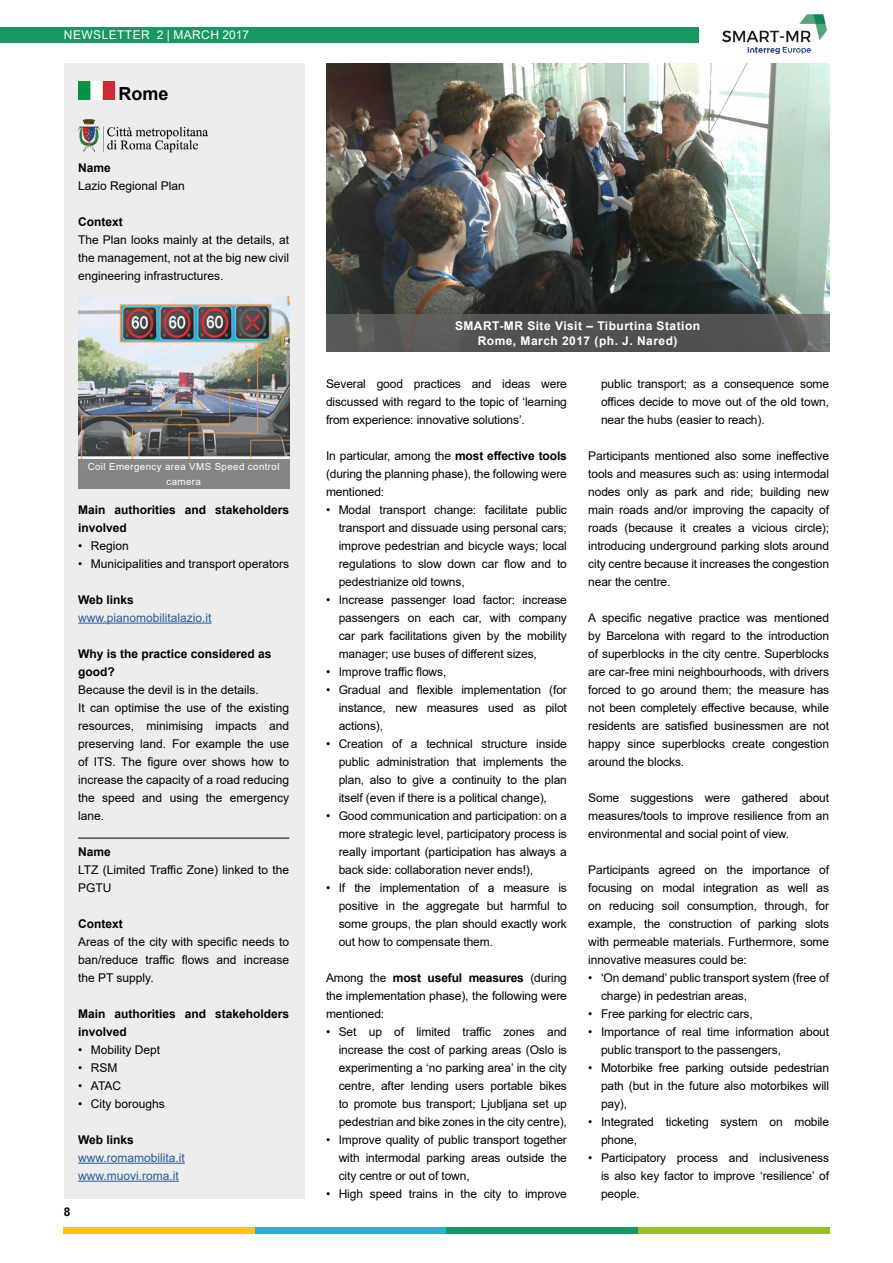
<style>
.page{position:relative;width:893px;height:1263px;background:#fff}
.page>*{position:absolute;margin:0;border:0;box-sizing:border-box;transform-origin:0 0}
.t1{font:700 18px "Arial";color:#000}
.t2{font:12px/18px "Arial";letter-spacing:-.01em;color:#000;text-align:justify}
.t3{font:700 12px/18px "Arial";color:#000}
.t4{font:12px/18px "Arial";color:#275b9b}
.t5{font:700 12px/15px "Arial";letter-spacing:.04em;color:#fff;text-align:center}
.t6{font:12px "Arial";letter-spacing:.035em;color:#fff}
.t7{font:9.75px/15px "Arial";letter-spacing:.04em;color:#fff;text-align:center}
.s1{font-weight:700}
</style>
<div class="page">
<div style="left:0;top:28px;width:698px;height:15px;background:#159861"></div>
<img style="left:722px;top:14px;width:106px;height:39px">
<div style="left:64px;top:64px;width:241px;height:1135px;background:#ededed"></div>
<hr style="left:78px;top:623px;width:134px;height:1px;background:#275b9b">
<hr style="left:78px;top:1163px;width:107px;height:1px;background:#275b9b">
<hr style="left:78px;top:1181px;width:101px;height:1px;background:#275b9b">
<img style="left:78px;top:82px;width:36px;height:18px">
<div style="left:64px;top:1227px;width:191px;height:7px;background:#fdc608"></div>
<div style="left:255px;top:1227px;width:191px;height:7px;background:#1cb8d0"></div>
<div style="left:446px;top:1227px;width:192px;height:7px;background:#159861"></div>
<div style="left:638px;top:1227px;width:191px;height:7px;background:#98c222"></div>
<img style="left:326px;top:64px;width:503px;height:250px">
<hr style="left:78px;top:838px;width:211px;height:1px;background:#000">
<svg style="left:326px;top:314px;width:503px;height:37px;background:#555655"></svg>
<img style="left:78px;top:297px;width:211px;height:163px">
<div style="left:78px;top:460px;width:211px;height:29px;background:#868585"></div>
<img style="left:77px;top:119px;width:131px;height:34px">
<p class="t6" style="left:64px;top:27px;width:187px">NEWSLETTER 2 | MARCH 2017</p>
<h1 class="t1" style="left:119px;top:81px;width:52px">Rome</h1>
<p class="t3" style="left:78px;top:159px;width:34px">Name</p>
<p class="t2" style="left:78px;top:176px;width:108px">Lazio Regional Plan</p>
<p class="t3" style="left:78px;top:213px;width:46px">Context</p>
<p class="t2" style="left:78px;top:230px;width:212px">The Plan looks mainly at the details, at the management, not at the big new civil engineering infrastructures.</p>
<p class="t7" style="left:88px;top:459px;width:193px">Coil Emergency area VMS Speed control camera</p>
<p class="t3" style="left:78px;top:501px;width:213px">Main authorities and stakeholders involved</p>
<p class="t2" style="left:78px;top:536px;width:52px">• Region</p>
<p class="t2" style="left:78px;top:554px;width:213px">• Municipalities and transport operators</p>
<p class="t3" style="left:78px;top:591px;width:57px">Web links</p>
<p class="t4" style="left:78px;top:608px;width:135px">www.pianomobilitalazio.it</p>
<p class="t3" style="left:78px;top:645px;width:195px">Why is the practice considered as good?</p>
<p class="t2" style="left:78px;top:680px;width:212px;text-align:left">Because the devil is in the details.<br>It can optimise the use of the existing resources, minimising impacts and preserving land. For example the use of ITS. The figure over shows how to increase the capacity of a road reducing the speed and using the emergency lane.</p>
<p class="t3" style="left:78px;top:843px;width:34px">Name</p>
<p class="t2" style="left:78px;top:860px;width:212px">LTZ (Limited Traffic Zone) linked to the<br>PGTU</p>
<p class="t3" style="left:78px;top:915px;width:46px">Context</p>
<p class="t2" style="left:78px;top:932px;width:213px">Areas of the city with specific needs to ban/reduce traffic flows and increase the PT supply.</p>
<p class="t3" style="left:78px;top:1005px;width:213px">Main authorities and stakeholders involved</p>
<p class="t2" style="left:78px;top:1040px;width:84px">• Mobility Dept</p>
<p class="t2" style="left:78px;top:1058px;width:41px">• RSM</p>
<p class="t2" style="left:78px;top:1076px;width:44px">• ATAC</p>
<p class="t2" style="left:78px;top:1094px;width:88px">• City boroughs</p>
<p class="t3" style="left:78px;top:1131px;width:57px">Web links</p>
<p class="t4" style="left:78px;top:1148px;width:108px">www.romamobilita.it www.muovi.roma.it</p>
<p class="t3" style="left:64px;top:1203px;width:8px">8</p>
<p class="t5" style="left:455px;top:318px;width:247px">SMART-MR Site Visit – Tiburtina Station<br>Rome, March 2017 (ph. J. Nared)</p>
<p class="t2" style="left:326px;top:374px;width:242px">Several good practices and ideas were discussed with regard to the topic of ‘learning from experience: innovative solutions’.</p>
<p class="t2" style="left:326px;top:446px;width:242px">In particular, among the <span class="s1">most effective tools </span>(during the planning phase), the following were mentioned:</p>
<p class="t2" style="left:339px;top:500px;width:230px;text-indent:-13px">• Modal transport change: facilitate public transport and dissuade using personal cars; improve pedestrian and bicycle ways; local regulations to slow down car flow and to pedestrianize old towns,</p>
<p class="t2" style="left:339px;top:590px;width:230px;text-indent:-13px">• Increase passenger load factor: increase passengers on each car, with company car park facilitations given by the mobility manager; use buses of different sizes,</p>
<p class="t2" style="left:326px;top:662px;width:122px">• Improve traffic flows,</p>
<p class="t2" style="left:339px;top:680px;width:230px;text-indent:-13px">• Gradual and flexible implementation (for instance, new measures used as pilot actions),</p>
<p class="t2" style="left:339px;top:734px;width:230px;text-indent:-13px">• Creation of a technical structure inside public administration that implements the plan, also to give a continuity to the plan itself (even if there is a political change),</p>
<p class="t2" style="left:339px;top:806px;width:230px;text-indent:-13px">• Good communication and participation: on a more strategic level, participatory process is really important (participation has always a back side: collaboration never ends!),</p>
<p class="t2" style="left:339px;top:878px;width:230px;text-indent:-13px">• If the implementation of a measure is positive in the aggregate but harmful to some groups, the plan should exactly work out how to compensate them.</p>
<p class="t2" style="left:326px;top:968px;width:242px">Among the <span class="s1">most useful measures</span> (during the implementation phase), the following were mentioned:</p>
<p class="t2" style="left:339px;top:1022px;width:230px;text-indent:-13px">• Set up of limited traffic zones and increase the cost of parking areas (Oslo is experimenting a ‘no parking area’ in the city centre, after lending users portable bikes to promote bus transport; Ljubljana set up pedestrian and bike zones in the city centre),</p>
<p class="t2" style="left:339px;top:1130px;width:230px;text-indent:-13px">• Improve quality of public transport together with intermodal parking areas outside the city centre or out of town,</p>
<p class="t2" style="left:326px;top:1184px;width:242px">• High speed trains in the city to improve</p>
<p class="t2" style="left:601px;top:374px;width:230px">public transport; as a consequence some offices decide to move out of the old town, near the hubs (easier to reach).</p>
<p class="t2" style="left:588px;top:446px;width:242px">Participants mentioned also some ineffective tools and measures such as: using intermodal nodes only as park and ride; building new main roads and/or improving the capacity of roads (because it creates a vicious circle); introducing underground parking slots around city centre because it increases the congestion near the centre.</p>
<p class="t2" style="left:588px;top:608px;width:242px">A specific negative practice was mentioned by Barcelona with regard to the introduction of superblocks in the city centre. Superblocks are car-free mini neighbourhoods, with drivers forced to go around them; the measure has not been completely effective because, while residents are satisfied businessmen are not happy since superblocks create congestion around the blocks.</p>
<p class="t2" style="left:588px;top:788px;width:242px">Some suggestions were gathered about measures/tools to improve resilience from an environmental and social point of view.</p>
<p class="t2" style="left:588px;top:860px;width:242px">Participants agreed on the importance of focusing on modal integration as well as on reducing soil consumption, through, for example, the construction of parking slots with permeable materials. Furthermore, some innovative measures could be:</p>
<p class="t2" style="left:601px;top:968px;width:230px;text-indent:-13px">• ‘On demand’ public transport system (free of charge) in pedestrian areas,</p>
<p class="t2" style="left:588px;top:1004px;width:166px">• Free parking for electric cars,</p>
<p class="t2" style="left:601px;top:1022px;width:230px;text-indent:-13px">• Importance of real time information about public transport to the passengers,</p>
<p class="t2" style="left:601px;top:1058px;width:230px;text-indent:-13px">• Motorbike free parking outside pedestrian path (but in the future also motorbikes will pay),</p>
<p class="t2" style="left:601px;top:1112px;width:230px;text-indent:-13px">• Integrated ticketing system on mobile phone,</p>
<p class="t2" style="left:601px;top:1148px;width:230px;text-indent:-13px">• Participatory process and inclusiveness is also key factor to improve ‘resilience’ of people.</p>
</div>
